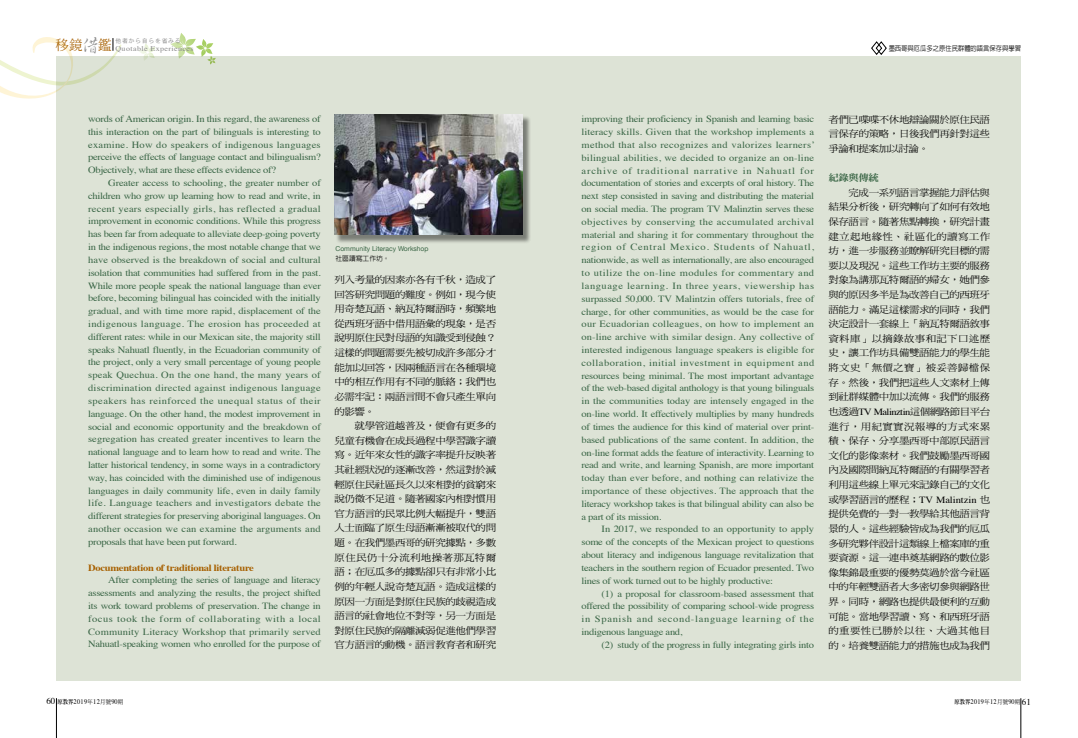
<style>
.page{position:relative;width:1078px;height:738px;background:#fff}
.page>*{position:absolute;margin:0;border:0;box-sizing:border-box;transform-origin:0 0}
.t1{font:9.4px/12.8px "Times";letter-spacing:-.025em;color:#396545;text-align:justify;scale:1.11 1}
.t2{font:9.4px/14.6px "DF Ming Std W5";letter-spacing:-.04em;color:#000;text-align:justify;scale:1.11 1}
.t3{font:700 9.4px "Times";letter-spacing:-.025em;color:#a76000;scale:1.11 1}
.t4{font:9.4px "Times";letter-spacing:-.005em;color:#000;scale:1.11 1}
.t5{font:9.4px "DF Ming Std W9";letter-spacing:-.05em;color:#396545;scale:1.11 1}
.t6{font:7.2px "Times";letter-spacing:.05em;color:#898989;scale:1.11 1}
.t7{font:7px "Times";letter-spacing:.05em;color:#000;scale:.9 1}
.t8{font:500 7px "AR Hei B5";color:#000;scale:.9 1}
.t9{font:6.8px "Helvetica Neue";color:#396545}
.t10{font:500 6.8px "AR Hei B5";color:#000}
.t11{font:6px "Heisei Kaku Go Std W3";letter-spacing:.1em;color:#898989}
.s1{font-family:"AR Xing Shu B5";font-weight:500;font-size:18.5px}
.s2{font-family:"Times"}
.s3{font-family:"DF Ming Std W5"}
.s4{font-size:9px}
.s5{font-family:"AR Ming B5";font-weight:800;font-size:6px}
.s6{font-family:"DF Ming Std W5";font-size:6px}
</style>
<div class="page">
<div style="left:57px;top:57px;width:963px;height:623px;background:#dde3d6"></div>
<svg style="left:170px;top:33px;width:46px;height:32px"></svg>
<svg style="left:138px;top:43px;width:17px;height:17px"></svg>
<hr style="left:56px;top:697px;width:1px;height:40px;background:#000">
<hr style="left:1020px;top:697px;width:1px;height:40px;background:#000">
<svg style="left:0;top:37px;width:128px;height:72px"></svg>
<svg style="left:871px;top:41px;width:16px;height:14px"></svg>
<div style="left:336px;top:115px;width:195px;height:128px;background:#000;opacity:.45"></div>
<img style="left:334px;top:114px;width:188px;height:121px">
<p class="t6" style="left:56px;top:42px;width:126px"><sup>移鏡</sup><span class="s1">借</span><sup>鑑</sup> Quotable Experiences</p>
<p class="t11" style="left:115px;top:36px;width:67px">他者から自らを省みる</p>
<p class="t1" style="left:88px;top:111px;width:211px">words of American origin. In this regard, the awareness of this interaction on the part of bilinguals is interesting to examine. How do speakers of indigenous languages perceive the effects of language contact and bilingualism?<br>Objectively, what are these effects evidence of?</p>
<p class="t1" style="left:88px;top:175px;width:211px;text-indent:20px">Greater access to schooling, the greater number of children who grow up learning how to read and write, in recent years especially girls, has reflected a gradual improvement in economic conditions. While this progress has been far from adequate to alleviate deep-going poverty in the indigenous regions, the most notable change that we have observed is the breakdown of social and cultural isolation that communities had suffered from in the past.<br>While more people speak the national language than ever before, becoming bilingual has coincided with the initially gradual, and with time more rapid, displacement of the indigenous language. The erosion has proceeded at different rates: while in our Mexican site, the majority still speaks Nahuatl fluently, in the Ecuadorian community of the project, only a very small percentage of young people speak Quechua. On the one hand, the many years of discrimination directed against indigenous language speakers has reinforced the unequal status of their language. On the other hand, the modest improvement in social and economic opportunity and the breakdown of segregation has created greater incentives to learn the national language and to learn how to read and write. The latter historical tendency, in some ways in a contradictory way, has coincided with the diminished use of indigenous languages in daily community life, even in daily family life. Language teachers and investigators debate the different strategies for preserving aboriginal languages. On another occasion we can examine the arguments and proposals that have been put forward.</p>
<p class="t3" style="left:88px;top:558px;width:151px">Documentation of traditional literature</p>
<p class="t1" style="left:88px;top:572px;width:211px;text-indent:20px">After completing the series of language and literacy assessments and analyzing the results, the project shifted its work toward problems of preservation. The change in focus took the form of collaborating with a local Community Literacy Workshop that primarily served Nahuatl-speaking women who enrolled for the purpose of</p>
<p class="t9" style="left:335px;top:243px;width:94px">Community Literacy Workshop</p>
<p class="t10" style="left:335px;top:254px;width:55px">社區讀寫工作坊。</p>
<p class="t2" style="left:334px;top:272px;width:147px">列入考量的因素亦各有千秋，造成了回答研究問題的難度。例如，現今使用奇楚瓦語、納瓦特爾語時，頻繁地從西班牙語中借用語彙的現象，是否說明原住民對母語的知識受到侵蝕？這樣的問題需要先被切成許多部分才能加以回答，因兩種語言在各種環境中的相互作用有不同的脈絡；我們也必需牢記：兩語言間不會只產生單向的影響。</p>
<p class="t2" style="left:334px;top:418px;width:147px;text-indent:20px">就學管道越普及，便會有更多的兒童有機會在成長過程中學習識字讀寫。近年來女性的識字率提升反映著其社經狀況的逐漸改善，然這對於減輕原住民社區長久以來相對的貧窮來說仍微不足道。隨著國家內相對慣用官方語言的民眾比例大幅提升，雙語人士面臨了原生母語漸漸被取代的問題。在我們墨西哥的研究據點，多數原住民仍十分流利地操著那瓦特爾語；在厄瓜多的據點卻只有非常小比例的年輕人說奇楚瓦語。造成這樣的原因一方面是對原住民族的歧視造成語言的社會地位不對等，另一方面是對原住民族的隔離減弱促進他們學習官方語言的動機。語言教育者和研究</p>
<p class="t8" style="left:888px;top:44px;width:148px">墨西哥與厄瓜多之原住民群體的語言保存與學習</p>
<p class="t1" style="left:581px;top:112px;width:212px">improving their proficiency in Spanish and learning basic literacy skills. Given that the workshop implements a method that also recognizes and valorizes learners’ bilingual abilities, we decided to organize an on-line archive of traditional narrative in Nahuatl for documentation of stories and excerpts of oral history. The next step consisted in saving and distributing the material on social media. The program TV Malinztin serves these objectives by conserving the accumulated archival material and sharing it for commentary throughout the region of Central Mexico. Students of Nahuatl, nationwide, as well as internationally, are also encouraged to utilize the on-line modules for commentary and language learning. In three years, viewership has surpassed 50,000. TV Malintzin offers tutorials, free of charge, for other communities, as would be the case for our Ecuadorian colleagues, on how to implement an on-line archive with similar design. Any collective of interested indigenous language speakers is eligible for collaboration, initial investment in equipment and resources being minimal. The most important advantage of the web-based digital anthology is that young bilinguals in the communities today are intensely engaged in the on-line world. It effectively multiplies by many hundreds of times the audience for this kind of material over print&shy;based publications of the same content. In addition, the on-line format adds the feature of interactivity. Learning to read and write, and learning Spanish, are more important today than ever before, and nothing can relativize the importance of these objectives. The approach that the literacy workshop takes is that bilingual ability can also be a part of its mission.</p>
<p class="t1" style="left:581px;top:521px;width:211px;text-indent:20px">In 2017, we responded to an opportunity to apply some of the concepts of the Mexican project to questions about literacy and indigenous language revitalization that teachers in the southern region of Ecuador presented. Two lines of work turned out to be highly productive:</p>
<p class="t1" style="left:581px;top:585px;width:211px;text-indent:20px">(1) a proposal for classroom-based assessment that offered the possibility of comparing school-wide progress in Spanish and second-language learning of the indigenous language and,</p>
<p class="t1" style="left:601px;top:637px;width:193px">(2) study of the progress in fully integrating girls into</p>
<p class="t2" style="left:828px;top:112px;width:147px">者們已喋喋不休地辯論關於原住民語言保存的策略，日後我們再針對這些爭論和提案加以討論。</p>
<p class="t5" style="left:828px;top:172px;width:47px">紀錄與傳統</p>
<p class="t2" style="left:828px;top:185px;width:147px;text-indent:20px">完成一系列語言掌握能力評估與結果分析後，研究轉向了如何有效地保存語言。隨著焦點轉換，研究計畫建立起地緣性、社區化的讀寫工作坊，進一步服務並瞭解研究目標的需要以及現況。這些工作坊主要的服務對象為講那瓦特爾語的婦女，她們參與的原因多半是為改善自己的西班牙語能力。滿足這樣需求的同時，我們決定設計一套線上「納瓦特爾語敘事資料庫」以摘錄故事和記下口述歷史，讓工作坊具備雙語能力的學生能將文史「無價之寶」被妥善歸檔保存。然後，我們把這些人文素材上傳到社群媒體中加以流傳。我們的服務也透過<span class="s2">TV Malinztin</span>這個網路節目平台進行，用紀實實況報導的方式來累積、保存、分享墨西哥中部原民語言文化的影像素材。我們鼓勵墨西哥國內及國際間納瓦特爾語的有關學習者利用這些線上單元來記錄自己的文化</p>
<p class="t4" style="left:828px;top:490px;width:147px"><span class="s3">或學習語言的歷程；</span>TV Malintzin <span class="s3">也</span></p>
<p class="t2" style="left:828px;top:506px;width:147px">提供免費的一對一教學給其他語言背景的人。這些經驗皆成為我們的厄瓜多研究夥伴設計這類線上檔案庫的重要資源。這一連串奠基網路的數位影像集錦最重要的優勢莫過於當今社區中的年輕雙語者大多密切參與網路世界。同時，網路也提供最便利的互動可能。當地學習讀、寫、和西班牙語的重要性已勝於以往、大過其他目的。培養雙語能力的措施也成為我們</p>
<p class="t7" style="left:46px;top:694px;width:87px"><span class="s4">60</span> <span class="s5">原教界</span>2019<span class="s6">年</span>12<span class="s6">月號</span>90<span class="s6">期</span></p>
<p class="t7" style="left:954px;top:694px;width:86px"><span class="s5">原教界</span>2019<span class="s6">年</span>12<span class="s6">月號</span>90<span class="s6">期</span> <span class="s4">61</span></p>
</div>
